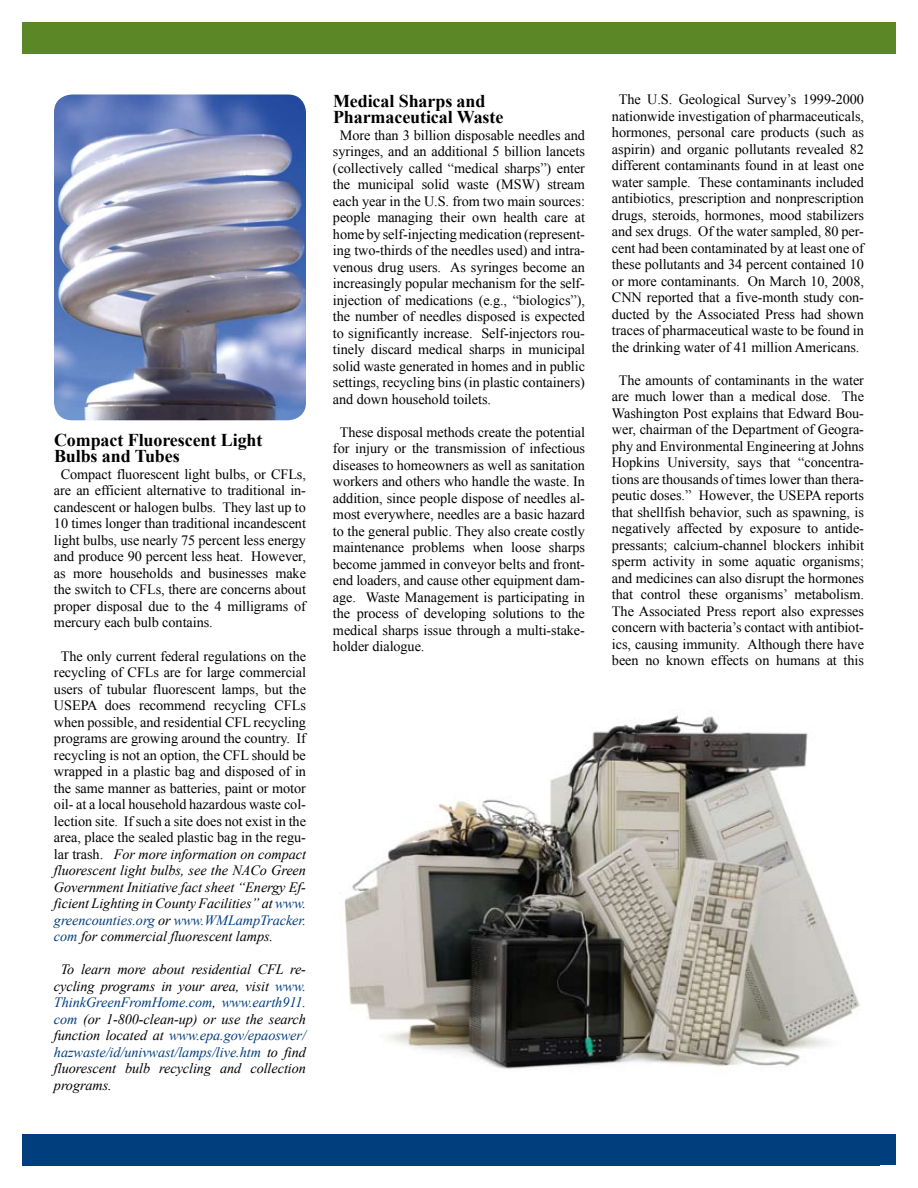
<style>
.page{position:relative;width:918px;height:1188px;background:#fff}
.page>*{position:absolute;margin:0;border:0;box-sizing:border-box;transform-origin:0 0}
.t1{font:700 18px/16.5px "Times New Roman";letter-spacing:-.005em;color:#000}
.t2{font:14.25px/16.5px "Times New Roman";letter-spacing:-.005em;color:#000;text-align:justify}
.t3{font:italic 14.25px/16.5px "Times New Roman";letter-spacing:-.005em;color:#000;text-align:justify}
.s1{font-style:italic}
.s2{font-style:italic;color:#003e7e}
.s3{color:#003e7e}
</style>
<div class="page">
<div style="left:0;top:1134px;width:918px;height:54px;background:#003e7e"></div>
<div style="left:0;top:0;width:918px;height:54px;background:#5c8727"></div>
<div style="left:0;top:0;width:21px;height:1188px;background:#fff"></div>
<div style="left:0;top:1166px;width:918px;height:22px;background:#fff"></div>
<div style="left:896px;top:0;width:22px;height:1188px;background:#fff"></div>
<div style="left:0;top:0;width:918px;height:22px;background:#fff"></div>
<img style="left:344px;top:715px;width:516px;height:354px">
<img style="left:54px;top:94px;width:252px;height:326px">
<p class="t1" style="left:54px;top:432px;width:210px">Compact Fluorescent Light<br>Bulbs and Tubes</p>
<p class="t2" style="left:54px;top:466px;width:254px;text-indent:7px">Compact fluorescent light bulbs, or CFLs, are an efficient alternative to traditional in&shy;candescent or halogen bulbs. They last up to 10 times longer than traditional incandescent light bulbs, use nearly 75 percent less energy and produce 90 percent less heat. However, as more households and businesses make the switch to CFLs, there are concerns about proper disposal due to the 4 milligrams of mercury each bulb contains.</p>
<p class="t2" style="left:54px;top:647px;width:254px;text-indent:7px">The only current federal regulations on the recycling of CFLs are for large commercial users of tubular fluorescent lamps, but the USEPA does recommend recycling CFLs when possible, and residential CFL recycling programs are growing around the country. If recycling is not an option, the CFL should be wrapped in a plastic bag and disposed of in the same manner as batteries, paint or motor oil- at a local household hazardous waste col&shy;lection site. If such a site does not exist in the area, place the sealed plastic bag in the regu&shy;lar trash. <span class="s1">For more information on compact fluorescent light bulbs, see the NACo Green Government Initiative fact sheet “Energy Ef&shy;ficient Lighting in County Facilities” at</span> <span class="s2">www. greencounties.org</span> <span class="s1">or</span> <span class="s2">www.WMLampTracker. com</span> <span class="s1">for commercial fluorescent lamps.</span></p>
<p class="t3" style="left:54px;top:961px;width:254px;text-indent:7px">To learn more about residential CFL re&shy;cycling programs in your area, visit <span class="s3">www.<br>ThinkGreenFromHome.com</span>, <span class="s3">www.earth911. com</span> (or 1-800-clean-up) or use the search function located at <span class="s3">www.epa.gov/epaoswer/ hazwaste/id/univwast/lamps/live.htm</span> to find fluorescent bulb recycling and collection programs.</p>
<p class="t1" style="left:333px;top:92px;width:172px">Medical Sharps and<br>Pharmaceutical Waste</p>
<p class="t2" style="left:333px;top:126px;width:254px;text-indent:7px">More than 3 billion disposable needles and syringes, and an additional 5 billion lancets (collectively called “medical sharps”) enter the municipal solid waste (MSW) stream each year in the U.S. from two main sources: people managing their own health care at home by self-injecting medication (represent&shy;ing two-thirds of the needles used) and intra&shy;venous drug users. As syringes become an increasingly popular mechanism for the self&shy;injection of medications (e.g., “biologics”), the number of needles disposed is expected to significantly increase. Self-injectors rou&shy;tinely discard medical sharps in municipal solid waste generated in homes and in public settings, recycling bins (in plastic containers) and down household toilets.</p>
<p class="t2" style="left:333px;top:423px;width:254px;text-indent:7px">These disposal methods create the potential for injury or the transmission of infectious diseases to homeowners as well as sanitation workers and others who handle the waste. In addition, since people dispose of needles al&shy;most everywhere, needles are a basic hazard to the general public. They also create costly maintenance problems when loose sharps become jammed in conveyor belts and front&shy;end loaders, and cause other equipment dam&shy;age. Waste Management is participating in the process of developing solutions to the medical sharps issue through a multi-stake&shy;holder dialogue.</p>
<p class="t2" style="left:612px;top:91px;width:254px;text-align:center">The U.S. Geological Survey’s 1999-2000 nationwide investigation of pharmaceuticals, hormones, personal care products (such as aspirin) and organic pollutants revealed 82 different contaminants found in at least one water sample. These contaminants included antibiotics, prescription and nonprescription drugs, steroids, hormones, mood stabilizers and sex drugs. Of the water sampled, 80 per&shy;cent had been contaminated by at least one of these pollutants and 34 percent contained 10 or more contaminants. On March 10, 2008, CNN reported that a five-month study con&shy;ducted by the Associated Press had shown traces of pharmaceutical waste to be found in the drinking water of 41 million Americans.</p>
<p class="t2" style="left:612px;top:372px;width:254px;text-align:center">The amounts of contaminants in the water are much lower than a medical dose. The Washington Post explains that Edward Bou&shy;wer, chairman of the Department of Geogra&shy;phy and Environmental Engineering at Johns Hopkins University, says that “concentra&shy;tions are thousands of times lower than thera&shy;peutic doses.” However, the USEPA reports that shellfish behavior, such as spawning, is negatively affected by exposure to antide&shy;pressants; calcium-channel blockers inhibit sperm activity in some aquatic organisms; and medicines can also disrupt the hormones that control these organisms’ metabolism.<br>The Associated Press report also expresses concern with bacteria’s contact with antibiot&shy;ics, causing immunity. Although there have been no known effects on humans at this</p>
</div>
